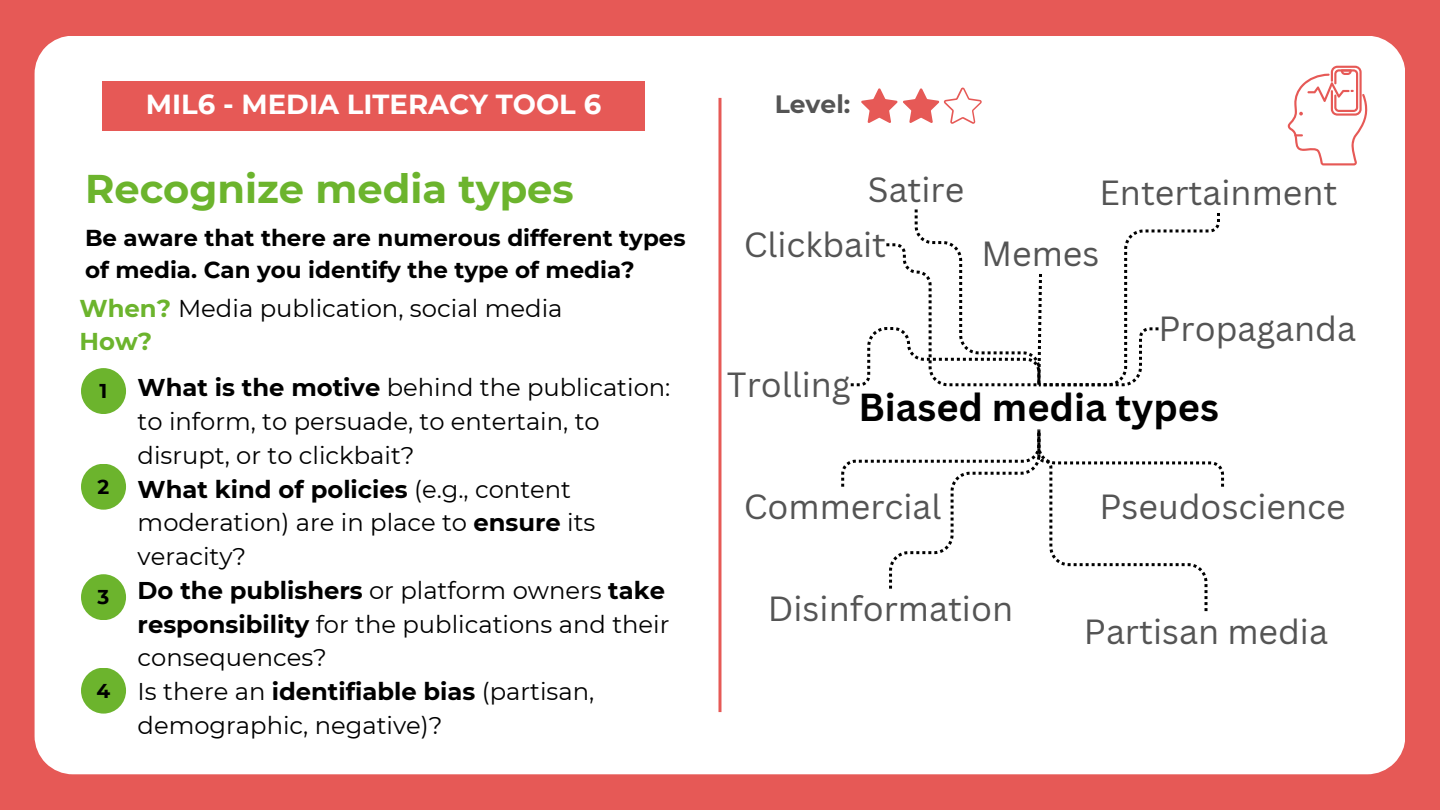
<style>
.page{position:relative;width:1440px;height:810px;background:#e65956}
.page>*{position:absolute;margin:0;border:0;box-sizing:border-box;transform-origin:0 0}
.t1{font:700 40px "Montserrat";color:#6cb42d}
.t2{font:700 38px "Canva Sans";color:#000}
.t3{font:34px "Canva Sans";color:#545454}
.t4{font:700 27.5px "Montserrat";color:#fff}
.t5{font:700 25px "Montserrat";color:#545454}
.t6{font:24.3px/33.8px "Montserrat";color:#000}
.t7{font:24.2px/33.8px "Montserrat";color:#000}
.t8{font:700 23px/31.5px "Montserrat";color:#000}
.t9{font:700 20px "Montserrat";color:#000}
.s1{font-weight:700;color:#6cb42d}
.s2{font-weight:700}
</style>
<div class="page">
<div style="left:35px;top:36px;width:1370px;height:738px;background:#fff"></div>
<hr style="left:718px;top:98px;width:3px;height:614px;background:#e65956">
<div style="left:102px;top:81px;width:543px;height:50px;background:#e65956"></div>
<div style="left:851px;top:209px;width:369px;height:177px;background:#fff"></div>
<div style="left:841px;top:430px;width:383px;height:181px;background:#fff"></div>
<svg style="left:861px;top:88px;width:122px;height:36px"></svg>
<svg style="left:1288px;top:66px;width:80px;height:99px;background:#fbe4e4"></svg>
<div style="left:81px;top:368px;width:45px;height:46px;background:#6cb42d;border-radius:50%"></div>
<div style="left:81px;top:464px;width:45px;height:46px;background:#6cb42d;border-radius:50%"></div>
<div style="left:81px;top:574px;width:45px;height:46px;background:#6cb42d;border-radius:50%"></div>
<div style="left:81px;top:668px;width:45px;height:46px;background:#6cb42d;border-radius:50%"></div>
<p class="t4" style="left:146px;top:88px;width:457px">MIL6 - MEDIA LITERACY TOOL 6</p>
<h1 class="t1" style="left:85px;top:164px;width:490px">Recognize media types</h1>
<p class="t8" style="left:85px;top:222px;width:602px">Be aware that there are numerous different types of media. Can you identify the type of media?</p>
<p class="t6" style="left:80px;top:291px;width:485px"><span class="s1">When?</span> Media publication, social media<br><span class="s1">How?</span></p>
<p class="t9" style="left:100px;top:379px;width:9px">1</p>
<p class="t9" style="left:98px;top:474px;width:13px">2</p>
<p class="t9" style="left:98px;top:585px;width:13px">3</p>
<p class="t9" style="left:97px;top:678px;width:15px">4</p>
<p class="t7" style="left:138px;top:371px;width:534px"><span class="s2">What is the motive</span> behind the publication: to inform, to persuade, to entertain, to disrupt, or to clickbait?<br><span class="s2">What kind of policies</span> (e.g., content moderation) are in place to <span class="s2">ensure</span> its veracity?<br><span class="s2">Do the publishers</span> or platform owners <span class="s2">take responsibility</span> for the publications and their consequences?<br>Is there an <span class="s2">identifiable bias</span> (partisan, demographic, negative)?</p>
<p class="t5" style="left:775px;top:89px;width:77px">Level:</p>
<h3 class="t3" style="left:868px;top:165px;width:98px">Satire</h3>
<h3 class="t3" style="left:1099px;top:169px;width:239px">Entertainment</h3>
<h3 class="t3" style="left:744px;top:221px;width:144px">Clickbait</h3>
<h3 class="t3" style="left:982px;top:230px;width:119px">Memes</h3>
<h3 class="t3" style="left:1159px;top:305px;width:199px">Propaganda</h3>
<h3 class="t3" style="left:727px;top:361px;width:125px">Trolling</h3>
<h2 class="t2" style="left:858px;top:381px;width:362px">Biased media types</h2>
<h3 class="t3" style="left:744px;top:483px;width:199px">Commercial</h3>
<h3 class="t3" style="left:768px;top:585px;width:247px">Disinformation</h3>
<h3 class="t3" style="left:1099px;top:483px;width:248px">Pseudoscience</h3>
<h3 class="t3" style="left:1084px;top:607px;width:246px">Partisan media</h3>
</div>
